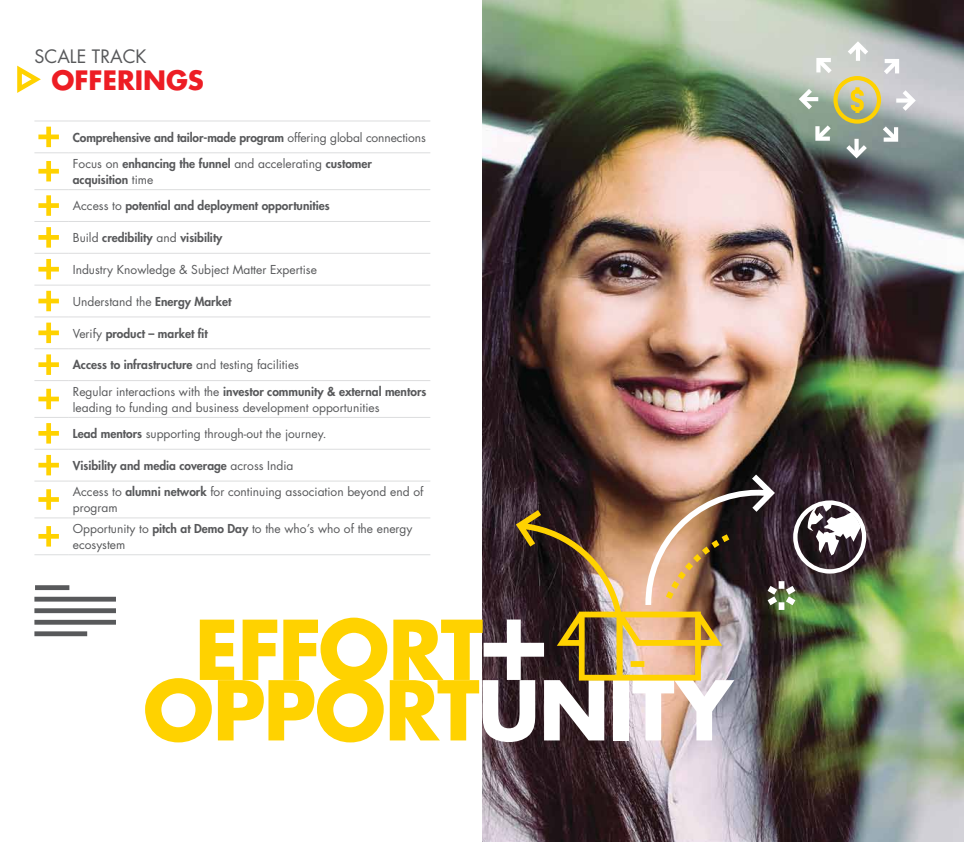
<style>
.page{position:relative;width:964px;height:842px;background:#fff}
.page>*{position:absolute;margin:0;border:0;box-sizing:border-box;transform-origin:0 0}
.t1{font:700 80px/60.5px "Futura";letter-spacing:-.02em;color:#ffd200}
.t2{font:700 26px "Futura";color:#ed1d24}
.t3{font:18px "Futura";color:#58595b}
.t4{font:12px/26.3px "Futura";color:#58595b}
.t5{font:800 12px/26.3px "Futura";color:#58595b}
.s1{font-weight:400}
.s2{font-weight:800}
.s3{font-weight:800;font-size:118px;color:#fff}
.s4{color:#fff}
</style>
<div class="page">
<svg style="left:17px;top:66px;width:24px;height:27px"></svg>
<hr style="left:34px;top:120px;width:35px;height:1px;background:#dcddde">
<hr style="left:69px;top:120px;width:361px;height:1px;background:#dcddde">
<hr style="left:34px;top:152px;width:35px;height:1px;background:#dcddde">
<hr style="left:69px;top:152px;width:361px;height:1px;background:#dcddde">
<hr style="left:34px;top:189px;width:35px;height:1px;background:#dcddde">
<hr style="left:69px;top:189px;width:361px;height:1px;background:#dcddde">
<hr style="left:34px;top:221px;width:35px;height:1px;background:#dcddde">
<hr style="left:69px;top:221px;width:361px;height:1px;background:#dcddde">
<hr style="left:34px;top:253px;width:35px;height:1px;background:#dcddde">
<hr style="left:69px;top:253px;width:361px;height:1px;background:#dcddde">
<hr style="left:34px;top:285px;width:35px;height:1px;background:#dcddde">
<hr style="left:69px;top:285px;width:361px;height:1px;background:#dcddde">
<hr style="left:34px;top:316px;width:35px;height:1px;background:#dcddde">
<hr style="left:69px;top:316px;width:361px;height:1px;background:#dcddde">
<hr style="left:34px;top:348px;width:35px;height:1px;background:#dcddde">
<hr style="left:69px;top:348px;width:361px;height:1px;background:#dcddde">
<hr style="left:34px;top:380px;width:35px;height:1px;background:#dcddde">
<hr style="left:69px;top:380px;width:361px;height:1px;background:#dcddde">
<hr style="left:34px;top:417px;width:35px;height:1px;background:#dcddde">
<hr style="left:69px;top:417px;width:361px;height:1px;background:#dcddde">
<hr style="left:34px;top:449px;width:35px;height:1px;background:#dcddde">
<hr style="left:69px;top:449px;width:361px;height:1px;background:#dcddde">
<hr style="left:34px;top:481px;width:35px;height:1px;background:#dcddde">
<hr style="left:69px;top:481px;width:361px;height:1px;background:#dcddde">
<hr style="left:34px;top:517px;width:35px;height:1px;background:#dcddde">
<hr style="left:69px;top:517px;width:361px;height:1px;background:#dcddde">
<hr style="left:34px;top:554px;width:35px;height:1px;background:#dcddde">
<hr style="left:69px;top:554px;width:361px;height:1px;background:#dcddde">
<svg style="left:38px;top:127px;width:21px;height:20px"></svg>
<svg style="left:38px;top:161px;width:21px;height:20px"></svg>
<svg style="left:38px;top:195px;width:21px;height:21px"></svg>
<svg style="left:38px;top:227px;width:21px;height:21px"></svg>
<svg style="left:38px;top:259px;width:21px;height:20px"></svg>
<svg style="left:38px;top:291px;width:21px;height:20px"></svg>
<svg style="left:38px;top:323px;width:21px;height:20px"></svg>
<svg style="left:38px;top:354px;width:21px;height:21px"></svg>
<svg style="left:38px;top:389px;width:21px;height:20px"></svg>
<svg style="left:38px;top:423px;width:21px;height:21px"></svg>
<svg style="left:38px;top:455px;width:21px;height:20px"></svg>
<svg style="left:38px;top:489px;width:21px;height:21px"></svg>
<svg style="left:38px;top:526px;width:21px;height:21px"></svg>
<img style="left:482px;top:0;width:482px;height:842px">
<svg style="left:34px;top:585px;width:82px;height:51px"></svg>
<img style="left:516px;top:510px;width:206px;height:170px">
<svg style="left:799px;top:41px;width:117px;height:117px;background:#b2b9a9"></svg>
<img style="left:645px;top:474px;width:221px;height:136px">
<h3 class="t3" style="left:34px;top:44px;width:114px">Scale Track</h3>
<h2 class="t2" style="left:51px;top:62px;width:38px">OFFERI</h2>
<h2 class="t2" style="left:143px;top:62px;width:43px">NGS</h2>
<p class="t5" style="left:73px;top:124px;width:354px">Comprehensive and tailor-made program <span class="s1">offering global connections<br>Focus on</span> enhancing the funnel <span class="s1">and accelerating</span> customer</p>
<p class="t5" style="left:73px;top:166px;width:258px">acquisition <span class="s1">time<br>Access to</span> potential and deployment opportunities</p>
<p class="t5" style="left:73px;top:225px;width:151px"><span class="s1">Build</span> credibility <span class="s1">and</span> visibility</p>
<p class="t4" style="left:73px;top:256px;width:246px">I ndustry Knowledge &amp; Subject Matter Expertise</p>
<p class="t4" style="left:73px;top:288px;width:160px">Understand the <span class="s2">Energy Market</span></p>
<p class="t5" style="left:73px;top:320px;width:136px"><span class="s1">Verify</span> product – market fit</p>
<p class="t5" style="left:73px;top:352px;width:355px">Access to infrastructure <span class="s1">and testing facilities<br>Regular interactions with the</span> investor community &amp; external mentors</p>
<p class="t4" style="left:73px;top:394px;width:308px">leading to funding and business development opportunities<br><span class="s2">Lead mentors</span> supporting through-out the journey.</p>
<p class="t4" style="left:73px;top:452px;width:352px"><span class="s2">Visibility and media coverage</span> across I ndia<br>Access to <span class="s2">alumni network</span> for continuing association beyond end of</p>
<p class="t4" style="left:73px;top:497px;width:341px;line-height:20.8px">program<br>Opportunity to <span class="s2">pitch at Demo Day</span> to the who’s who of the energy</p>
<p class="t4" style="left:73px;top:532px;width:54px">ecosystem</p>
<h1 class="t1" style="left:143px;top:619px;width:591px;text-indent:52px">EFFORT<span class="s3">+<br></span>OPPORT<span class="s4">UNITY</span></h1>
</div>
